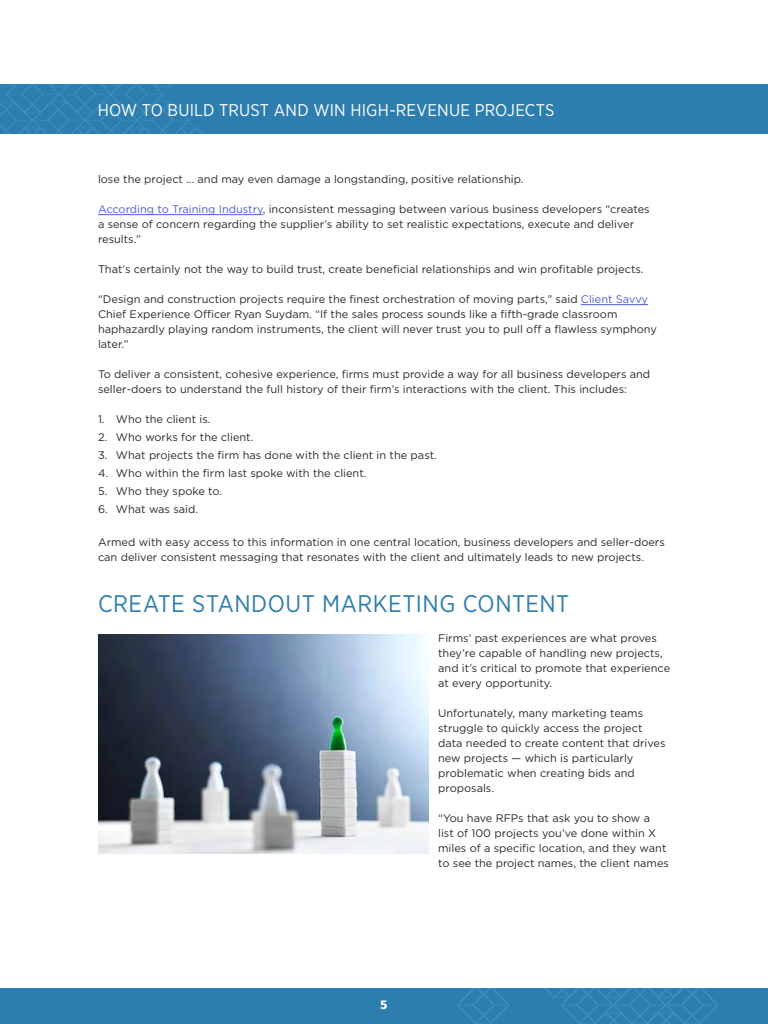
<style>
.page{position:relative;width:768px;height:1024px;background:#fff}
.page>*{position:absolute;margin:0;border:0;box-sizing:border-box;transform-origin:0 0}
.t1{font:24px "Gotham Narrow";letter-spacing:.02em;color:#2d7dae}
.t2{font:17px "Gotham Narrow";letter-spacing:.005em;color:#fff}
.t3{font:800 12.5px "Fira Sans";color:#fff}
.t4{font:11px/15px "Gotham";color:#2c2a27}
.s1{color:#4f5cd6}
</style>
<div class="page">
<div style="left:0;top:84px;width:768px;height:50px;background:#2d7dae"></div>
<svg style="left:0;top:84px;width:203px;height:50px"></svg>
<div style="left:0;top:989px;width:768px;height:35px;background:#2d7dae"></div>
<svg style="left:457px;top:989px;width:53px;height:35px"></svg>
<svg style="left:545px;top:989px;width:174px;height:35px"></svg>
<hr style="left:98px;top:214px;width:165px;height:1px;background:#4f5cd6">
<hr style="left:581px;top:304px;width:67px;height:1px;background:#4f5cd6">
<img style="left:98px;top:634px;width:330px;height:219px">
<h2 class="t2" style="left:98px;top:99px;width:458px">HOW TO BUILD TRUST AND WIN HIGH-REVENUE PROJECTS</h2>
<p class="t4" style="left:98px;top:172px;width:427px">lose the project … and may even damage a longstanding, positive relationship.</p>
<p class="t4" style="left:98px;top:202px;width:553px"><span class="s1">According to Training Industry</span>, inconsistent messaging between various business developers “creates a sense of concern regarding the supplier’s ability to set realistic expectations, execute and deliver results.”</p>
<p class="t4" style="left:98px;top:262px;width:547px">That’s certainly not the way to build trust, create beneficial relationships and win profitable projects.</p>
<p class="t4" style="left:98px;top:292px;width:561px">“Design and construction projects require the finest orchestration of moving parts,” said <span class="s1">Client Savvy </span>Chief Experience Officer Ryan Suydam. “If the sales process sounds like a fifth-grade classroom haphazardly playing random instruments, the client will never trust you to pull off a flawless symphony later.”</p>
<p class="t4" style="left:98px;top:367px;width:554px">To deliver a consistent, cohesive experience, firms must provide a way for all business developers and seller-doers to understand the full history of their firm’s interactions with the client. This includes:</p>
<p class="t4" style="left:98px;top:412px;width:114px">1. Who the client is.</p>
<p class="t4" style="left:98px;top:430px;width:157px">2. Who works for the client.</p>
<p class="t4" style="left:98px;top:448px;width:340px">3. What projects the firm has done with the client in the past.</p>
<p class="t4" style="left:98px;top:466px;width:270px">4. Who within the firm last spoke with the client.</p>
<p class="t4" style="left:98px;top:484px;width:126px">5. Who they spoke to.</p>
<p class="t4" style="left:98px;top:502px;width:102px">6. What was said.</p>
<p class="t4" style="left:98px;top:535px;width:568px">Armed with easy access to this information in one central location, business developers and seller-doers can deliver consistent messaging that resonates with the client and ultimately leads to new projects.</p>
<h1 class="t1" style="left:98px;top:589px;width:473px">CREATE STANDOUT MARKETING CONTENT</h1>
<p class="t4" style="left:438px;top:630px;width:234px">Firms’ past experiences are what proves they’re capable of handling new projects, and it’s critical to promote that experience at every opportunity.</p>
<p class="t4" style="left:438px;top:705px;width:229px">Unfortunately, many marketing teams struggle to quickly access the project data needed to create content that drives new projects — which is particularly problematic when creating bids and proposals.</p>
<p class="t4" style="left:438px;top:810px;width:232px">“You have RFPs that ask you to show a<br>list of 100 projects you’ve done within X miles of a specific location, and they want to see the project names, the client names</p>
<p class="t3" style="left:381px;top:993px;width:8px">5</p>
</div>
